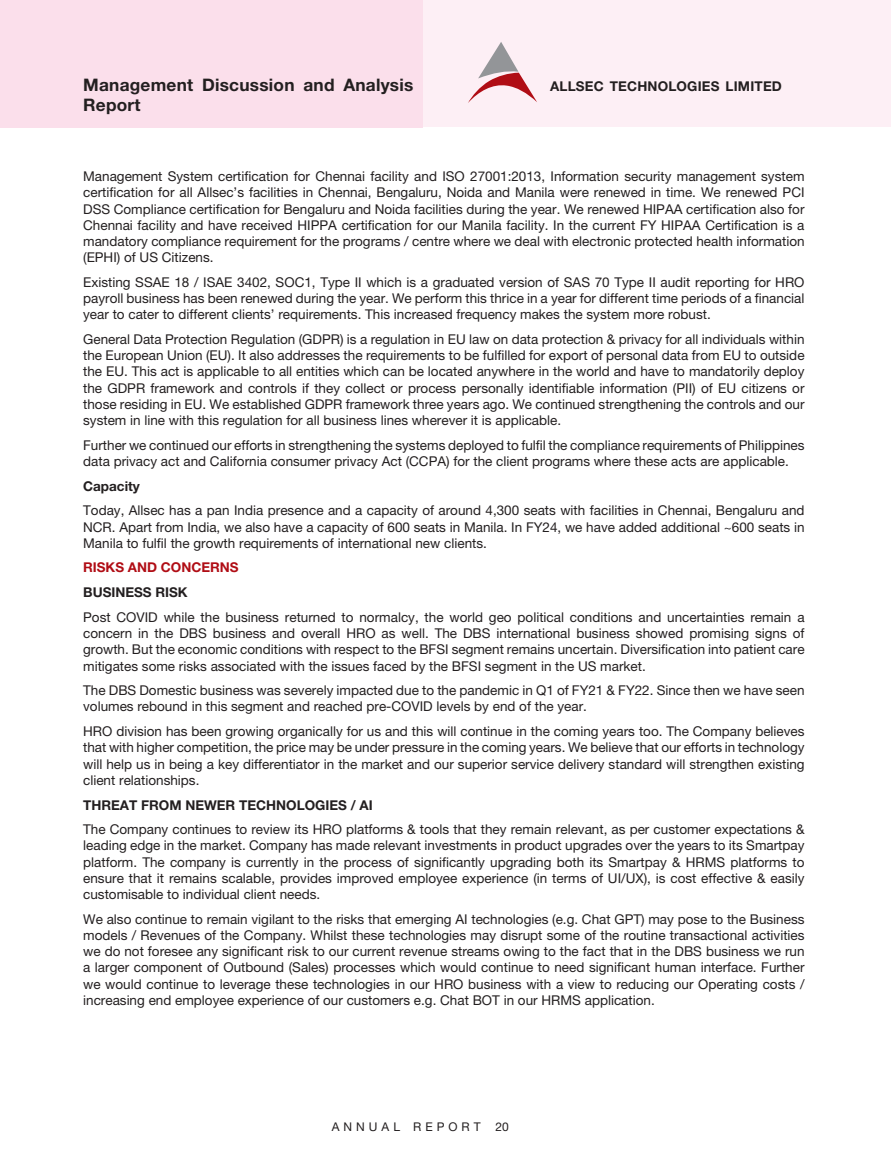
<style>
.page{position:relative;width:891px;height:1169px;background:#fff}
.page>*{position:absolute;margin:0;border:0;box-sizing:border-box;transform-origin:0 0}
.t1{font:700 17.25px "Helvetica Neue LT Pro";letter-spacing:.015em;color:#231f20}
.t2{font:13.5px/16.2px "Helvetica Neue LT Pro";color:#231f20;text-align:justify}
.t3{font:700 13.5px "Helvetica Neue LT Pro";color:#231f20}
.t4{font:700 13.5px "Helvetica Neue LT Pro";color:#b00d15}
.t5{font:12px "Helvetica Neue LT Pro";letter-spacing:.335em;color:#231f20}
</style>
<div class="page">
<div style="left:423px;top:0;width:468px;height:127px;background:#fdeff5"></div>
<svg style="left:468px;top:42px;width:69px;height:61px"></svg>
<div style="left:0;top:0;width:423px;height:127px;background:#fbdfeb"></div>
<p class="t1" style="left:83px;top:74px;width:332px">Management Discussion and Analysis</p>
<p class="t3" style="left:550px;top:78px;width:233px">ALLSEC TECHNOLOGIES LIMITED</p>
<p class="t1" style="left:83px;top:94px;width:59px">Report</p>
<p class="t2" style="left:83px;top:168px;width:723px">Management System certification for Chennai facility and ISO 27001:2013, Information security management system certification for all Allsec’s facilities in Chennai, Bengaluru, Noida and Manila were renewed in time. We renewed PCI DSS Compliance certification for Bengaluru and Noida facilities during the year. We renewed HIPAA certification also for Chennai facility and have received HIPPA certification for our Manila facility. In the current FY HIPAA Certification is a mandatory compliance requirement for the programs / centre where we deal with electronic protected health information (EPHI) of US Citizens.</p>
<p class="t2" style="left:83px;top:274px;width:723px">Existing SSAE 18 / ISAE 3402, SOC1, Type II which is a graduated version of SAS 70 Type II audit reporting for HRO payroll business has been renewed during the year. We perform this thrice in a year for different time periods of a financial year to cater to different clients’ requirements. This increased frequency makes the system more robust.</p>
<p class="t2" style="left:83px;top:331px;width:723px">General Data Protection Regulation (GDPR) is a regulation in EU law on data protection &amp; privacy for all individuals within the European Union (EU). It also addresses the requirements to be fulfilled for export of personal data from EU to outside the EU. This act is applicable to all entities which can be located anywhere in the world and have to mandatorily deploy the GDPR framework and controls if they collect or process personally identifiable information (PII) of EU citizens or those residing in EU. We established GDPR framework three years ago. We continued strengthening the controls and our system in line with this regulation for all business lines wherever it is applicable.</p>
<p class="t2" style="left:83px;top:436px;width:723px">Further we continued our efforts in strengthening the systems deployed to fulfil the compliance requirements of Philippines data privacy act and California consumer privacy Act (CCPA) for the client programs where these acts are applicable.</p>
<p class="t3" style="left:83px;top:477px;width:58px">Capacity</p>
<p class="t2" style="left:83px;top:502px;width:723px">Today, Allsec has a pan India presence and a capacity of around 4,300 seats with facilities in Chennai, Bengaluru and NCR. Apart from India, we also have a capacity of 600 seats in Manila. In FY24, we have added additional ~600 seats in Manila to fulfil the growth requirements of international new clients.</p>
<p class="t4" style="left:83px;top:559px;width:157px">RISKS AND CONCERNS</p>
<p class="t3" style="left:83px;top:584px;width:106px">BUSINESS RISK</p>
<p class="t2" style="left:83px;top:609px;width:723px">Post COVID while the business returned to normalcy, the world geo political conditions and uncertainties remain a concern in the DBS business and overall HRO as well. The DBS international business showed promising signs of growth. But the economic conditions with respect to the BFSI segment remains uncertain. Diversification into patient care mitigates some risks associated with the issues faced by the BFSI segment in the US market.</p>
<p class="t2" style="left:83px;top:682px;width:723px">The DBS Domestic business was severely impacted due to the pandemic in Q1 of FY21 &amp; FY22. Since then we have seen volumes rebound in this segment and reached pre-COVID levels by end of the year.</p>
<p class="t2" style="left:83px;top:723px;width:723px">HRO division has been growing organically for us and this will continue in the coming years too. The Company believes that with higher competition, the price may be under pressure in the coming years. We believe that our efforts in technology will help us in being a key differentiator in the market and our superior service delivery standard will strengthen existing client relationships.</p>
<p class="t3" style="left:83px;top:796px;width:291px">THREAT FROM NEWER TECHNOLOGIES / AI</p>
<p class="t2" style="left:83px;top:821px;width:723px">The Company continues to review its HRO platforms &amp; tools that they remain relevant, as per customer expectations &amp; leading edge in the market. Company has made relevant investments in product upgrades over the years to its Smartpay platform. The company is currently in the process of significantly upgrading both its Smartpay &amp; HRMS platforms to ensure that it remains scalable, provides improved employee experience (in terms of UI/UX), is cost effective &amp; easily customisable to individual client needs.</p>
<p class="t2" style="left:83px;top:910px;width:723px">We also continue to remain vigilant to the risks that emerging AI technologies (e.g. Chat GPT) may pose to the Business models / Revenues of the Company. Whilst these technologies may disrupt some of the routine transactional activities we do not foresee any significant risk to our current revenue streams owing to the fact that in the DBS business we run a larger component of Outbound (Sales) processes which would continue to need significant human interface. Further we would continue to leverage these technologies in our HRO business with a view to reducing our Operating costs / increasing end employee experience of our customers e.g. Chat BOT in our HRMS application.</p>
<p class="t5" style="left:332px;top:1119px;width:179px">ANNUAL REPORT 20</p>
</div>
